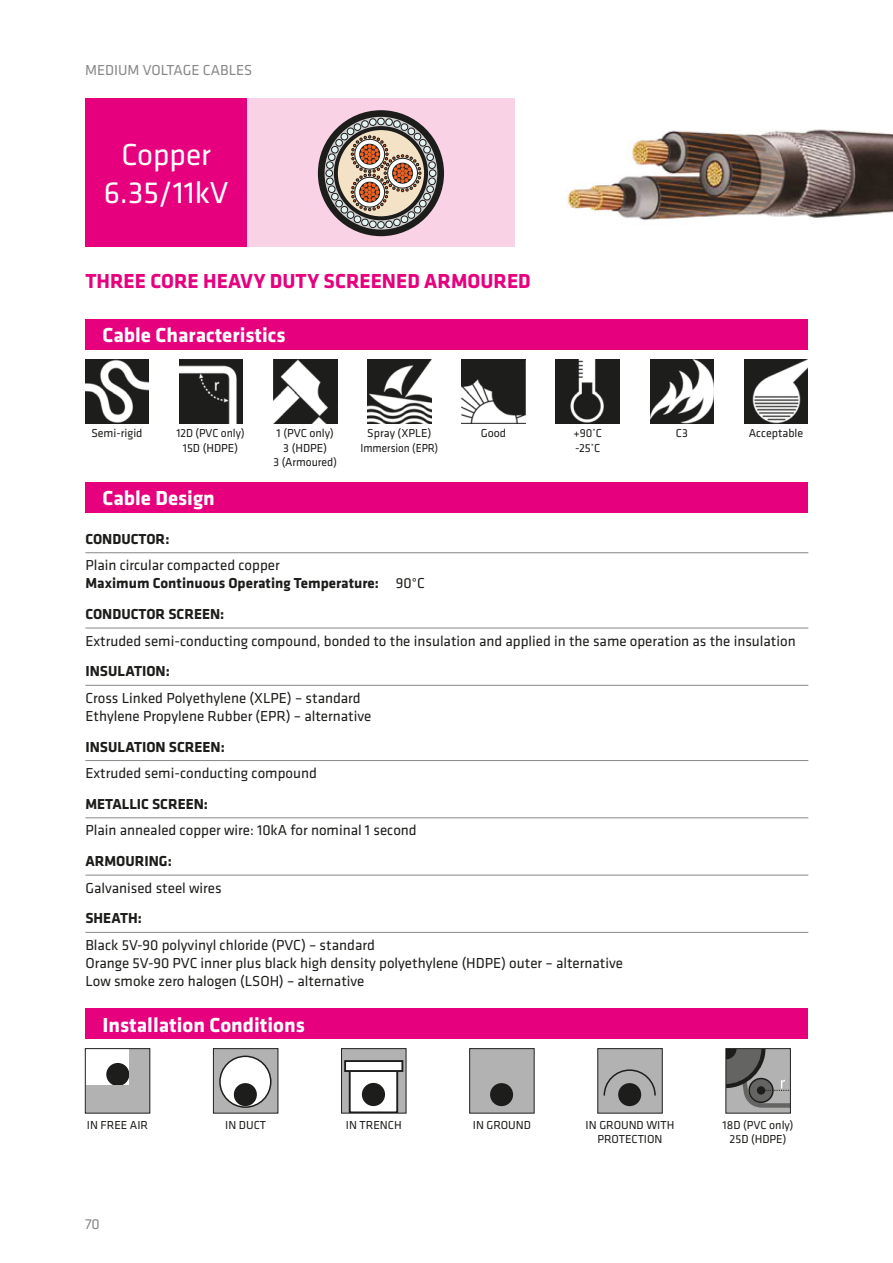
<style>
.page{position:relative;width:893px;height:1263px;background:#fff}
.page>*{position:absolute;margin:0;border:0;box-sizing:border-box;transform-origin:0 0}
.t1{font:31.5px/37.8px "Klavika";color:#fff;text-align:center}
.t2{font:700 21px "Klavika";color:#fff}
.t3{font:700 21px "Klavika";color:#e6007e}
.t4{font:15px/18px "Klavika";color:#1d1d1b}
.t5{font:700 15px/18px "Klavika";color:#1d1d1b}
.t6{font:15px "Klavika";color:#878787}
.t7{font:12px/14.4px "Klavika";color:#1d1d1b;text-align:center}
.t8{font:12px "Klavika";color:#1d1d1b;scale:.93 1}
.s1{font-weight:400}
</style>
<div class="page">
<div style="left:247px;top:98px;width:268px;height:149px;background:#f9d2e5"></div>
<svg style="left:318px;top:110px;width:126px;height:126px;fill:#1d1d1b"></svg>
<div style="left:378px;top:118px;width:6px;height:7px;border:1px solid #1d1d1b;border-radius:50%"></div>
<div style="left:369px;top:118px;width:7px;height:8px;border:1px solid #1d1d1b;border-radius:50%"></div>
<div style="left:326px;top:161px;width:8px;height:8px;border:1px solid #1d1d1b;border-radius:50%"></div>
<div style="left:428px;top:178px;width:8px;height:7px;border:1px solid #1d1d1b;border-radius:50%"></div>
<div style="left:326px;top:170px;width:7px;height:7px;border:1px solid #1d1d1b;border-radius:50%"></div>
<div style="left:429px;top:170px;width:7px;height:7px;border:1px solid #1d1d1b;border-radius:50%"></div>
<div style="left:326px;top:178px;width:8px;height:7px;border:1px solid #1d1d1b;border-radius:50%"></div>
<div style="left:428px;top:161px;width:8px;height:8px;border:1px solid #1d1d1b;border-radius:50%"></div>
<div style="left:385px;top:118px;width:8px;height:8px;border:1px solid #1d1d1b;border-radius:50%"></div>
<svg style="left:328px;top:120px;width:106px;height:108px"></svg>
<img style="left:566px;top:129px;width:327px;height:91px">
<div style="left:85px;top:319px;width:723px;height:31px;background:#e6007e"></div>
<div style="left:85px;top:1008px;width:723px;height:31px;background:#e6007e"></div>
<div style="left:85px;top:482px;width:723px;height:31px;background:#e6007e"></div>
<hr style="left:85px;top:552px;width:723px;height:1px;background:#878787">
<hr style="left:85px;top:628px;width:723px;height:1px;background:#878787">
<hr style="left:85px;top:685px;width:723px;height:1px;background:#878787">
<hr style="left:85px;top:760px;width:723px;height:1px;background:#878787">
<hr style="left:85px;top:817px;width:723px;height:1px;background:#878787">
<hr style="left:85px;top:875px;width:723px;height:1px;background:#878787">
<hr style="left:85px;top:932px;width:723px;height:1px;background:#878787">
<img style="left:556px;top:359px;width:64px;height:64px">
<img style="left:462px;top:359px;width:63px;height:64px">
<img style="left:367px;top:359px;width:64px;height:64px">
<img style="left:744px;top:359px;width:64px;height:64px">
<img style="left:650px;top:359px;width:64px;height:64px">
<img style="left:85px;top:359px;width:64px;height:64px">
<img style="left:179px;top:359px;width:64px;height:64px">
<svg style="left:725px;top:1048px;width:66px;height:66px"></svg>
<svg style="left:85px;top:1048px;width:66px;height:66px"></svg>
<svg style="left:597px;top:1048px;width:66px;height:66px"></svg>
<svg style="left:341px;top:1048px;width:66px;height:66px"></svg>
<svg style="left:469px;top:1048px;width:66px;height:66px"></svg>
<svg style="left:213px;top:1048px;width:66px;height:66px"></svg>
<img style="left:273px;top:359px;width:64px;height:64px">
<div style="left:85px;top:98px;width:162px;height:149px;background:#e6007e"></div>
<p class="t6" style="left:85px;top:64px;width:169px">MEDIUM VOLTAGE CABLES</p>
<h1 class="t1" style="left:104px;top:139px;width:126px">Copper<br>6.35/11kV</h1>
<h2 class="t3" style="left:85px;top:273px;width:447px">THREE CORE HEAVY DUTY SCREENED ARMOURED</h2>
<h2 class="t2" style="left:102px;top:327px;width:185px">Cable Characteristics</h2>
<p class="t7" style="left:91px;top:427px;width:53px">Semi-rigid</p>
<p class="t7" style="left:176px;top:427px;width:70px">12D (PVC only)</p>
<p class="t7" style="left:676px;top:427px;width:14px">C3</p>
<p class="t7" style="left:749px;top:427px;width:56px">Acceptable</p>
<p class="t7" style="left:183px;top:442px;width:57px">15D (HDPE)</p>
<p class="t7" style="left:273px;top:427px;width:65px">1 (PVC only)<br>3 (HDPE)<br>3 (Armoured)</p>
<p class="t7" style="left:367px;top:427px;width:66px">Spray (XPLE)</p>
<p class="t7" style="left:481px;top:427px;width:27px">Good</p>
<p class="t8" style="left:360px;top:443px;width:85px">Immersion (EPR)</p>
<p class="t7" style="left:573px;top:427px;width:30px;text-align:left">+90˚C -25˚C</p>
<h2 class="t2" style="left:102px;top:490px;width:114px">Cable Design</h2>
<p class="t5" style="left:85px;top:531px;width:86px">CONDUCTOR:</p>
<p class="t5" style="left:85px;top:558px;width:341px"><span class="s1">Plain circular compacted copper<br></span>Maximum Continuous Operating Temperature: <span class="s1">90°C</span></p>
<p class="t5" style="left:85px;top:606px;width:140px">CONDUCTOR SCREEN:</p>
<p class="t4" style="left:85px;top:633px;width:712px">Extruded semi-conducting compound, bonded to the insulation and applied in the same operation as the insulation</p>
<p class="t5" style="left:85px;top:664px;width:86px">INSULATION:</p>
<p class="t4" style="left:85px;top:690px;width:287px">Cross Linked Polyethylene (XLPE) – standard<br>Ethylene Propylene Rubber (EPR) – alternative</p>
<p class="t5" style="left:85px;top:739px;width:141px">INSULATION SCREEN:</p>
<p class="t4" style="left:85px;top:766px;width:233px">Extruded semi-conducting compound</p>
<p class="t5" style="left:85px;top:796px;width:124px">METALLIC SCREEN:</p>
<p class="t4" style="left:85px;top:823px;width:333px">Plain annealed copper wire: 10kA for nominal 1 second</p>
<p class="t5" style="left:85px;top:853px;width:88px">ARMOURING:</p>
<p class="t4" style="left:85px;top:880px;width:138px">Galvanised steel wires</p>
<p class="t5" style="left:85px;top:911px;width:58px">SHEATH:</p>
<p class="t4" style="left:85px;top:937px;width:539px">Black 5V-90 polyvinyl chloride (PVC) – standard<br>Orange 5V-90 PVC inner plus black high density polyethylene (HDPE) outer – alternative<br>Low smoke zero halogen (LSOH) – alternative</p>
<h2 class="t2" style="left:102px;top:1016px;width:204px">Installation Conditions</h2>
<p class="t7" style="left:87px;top:1119px;width:63px">IN FREE AIR</p>
<p class="t7" style="left:586px;top:1119px;width:90px">IN GROUND WITH<br>PROTECTION</p>
<p class="t7" style="left:225px;top:1119px;width:42px">IN DUCT</p>
<p class="t7" style="left:346px;top:1119px;width:57px">IN TRENCH</p>
<p class="t7" style="left:473px;top:1119px;width:60px">IN GROUND</p>
<p class="t6" style="left:85px;top:1218px;width:16px">70</p>
<p class="t7" style="left:723px;top:1119px;width:72px">18D (PVC only)<br>25D (HDPE)</p>
</div>
